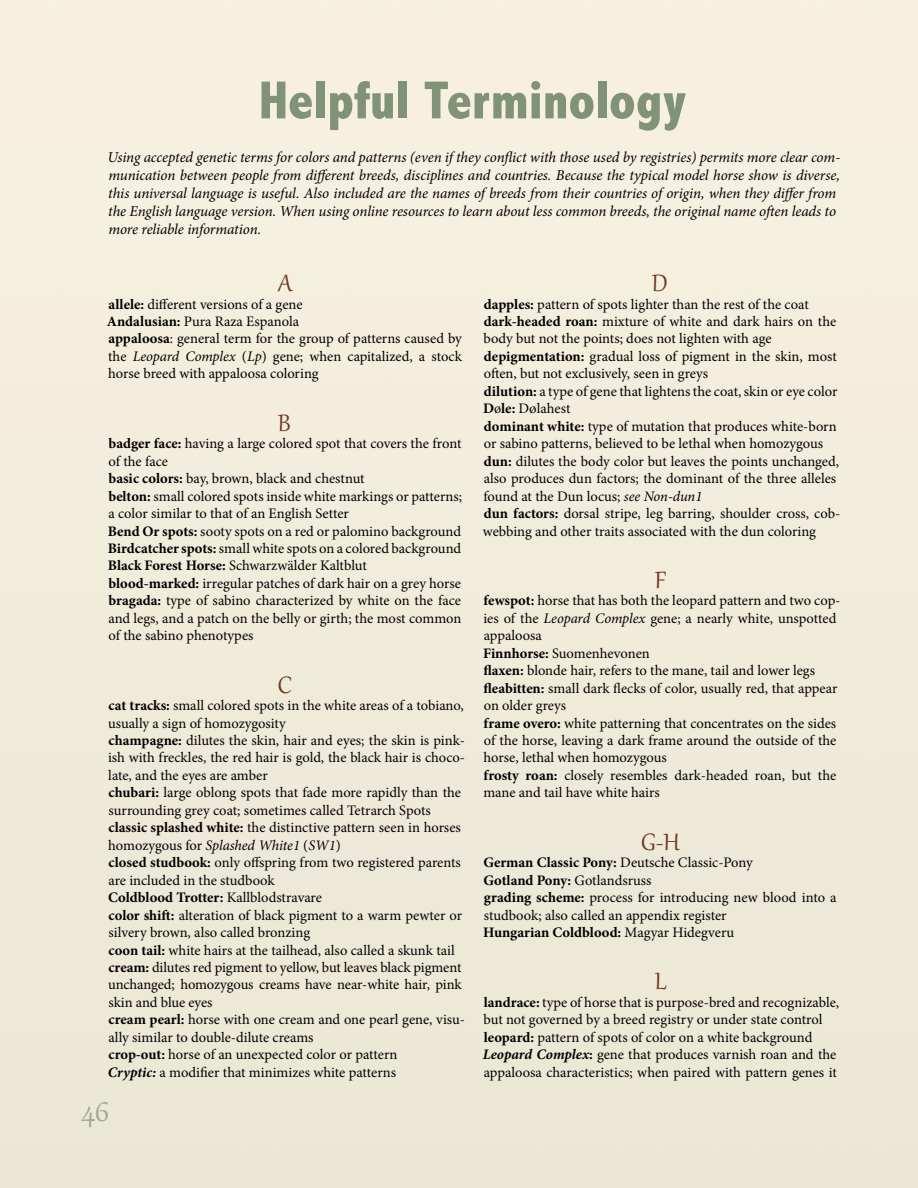
<style>
.page{position:relative;width:918px;height:1188px;background:#fff}
.page>*{position:absolute;margin:0;border:0;box-sizing:border-box;transform-origin:0 0}
.t1{font:800 condensed 54px "Abadi";color:#6b8264}
.t2{font:36px "Gabriola";color:#9da994}
.t3{font:29.1px "Gabriola";color:#713621}
.t4{font:italic 15px/18px "Minion Pro";letter-spacing:-.005em;color:#000}
.t5{font:14.55px/17.4px "Minion Pro";color:#000}
.s1{font-weight:700}
.s2{font-style:italic}
.s3{font-weight:700;font-style:italic}
</style>
<div class="page">
<h1 class="t1" style="left:259px;top:69px;width:429px">Helpful Terminology</h1>
<p class="t4" style="left:107px;top:148px;width:734px">Using accepted genetic terms for colors and patterns (even if they conflict with those used by registries) permits more clear com&shy;munication between people from different breeds, disciplines and countries. Because the typical model horse show is diverse, this universal language is useful. Also included are the names of breeds from their countries of origin, when they differ from the English language version. When using online resources to learn about less common breeds, the original name often leads to more reliable information.</p>
<h3 class="t3" style="left:278px;top:264px;width:16px">A</h3>
<p class="t5" style="left:107px;top:295px;width:357px"><span class="s1">allele:</span> different versions of a gene<br><span class="s1">Andalusian:</span> Pura Raza Espanola<br><span class="s1">appaloosa</span>: general term for the group of patterns caused by the <span class="s2">Leopard Complex</span> (<span class="s2">Lp</span>) gene; when capitalized, a stock horse breed with appaloosa coloring</p>
<h3 class="t3" style="left:278px;top:404px;width:14px">B</h3>
<p class="t5" style="left:108px;top:435px;width:356px"><span class="s1">badger face:</span> having a large colored spot that covers the front of the face<br><span class="s1">basic colors:</span> bay, brown, black and chestnut<br><span class="s1">belton:</span> small colored spots inside white markings or patterns; a color similar to that of an English Setter<br><span class="s1">Bend Or spots:</span> sooty spots on a red or palomino background <span class="s1">Birdcatcher spots:</span> small white spots on a colored background <span class="s1">Black Forest Horse:</span> Schwarzwälder Kaltblut<br><span class="s1">blood-marked:</span> irregular patches of dark hair on a grey horse <span class="s1">bragada:</span> type of sabino characterized by white on the face and legs, and a patch on the belly or girth; the most common of the sabino phenotypes</p>
<h3 class="t3" style="left:278px;top:666px;width:16px">C</h3>
<p class="t5" style="left:108px;top:697px;width:359px"><span class="s1">cat tracks:</span> small colored spots in the white areas of a tobiano, usually a sign of homozygosity<br><span class="s1">champagne:</span> dilutes the skin, hair and eyes; the skin is pink&shy;ish with freckles, the red hair is gold, the black hair is choco&shy;late, and the eyes are amber<br><span class="s1">chubari:</span> large oblong spots that fade more rapidly than the surrounding grey coat; sometimes called Tetrarch Spots <span class="s1">classic splashed white:</span> the distinctive pattern seen in horses homozygous for <span class="s2">Splashed White1</span> (<span class="s2">SW1</span>)<br><span class="s1">closed studbook:</span> only offspring from two registered parents are included in the studbook<br><span class="s1">Coldblood Trotter:</span> Kallblodstravare<br><span class="s1">color shift:</span> alteration of black pigment to a warm pewter or silvery brown, also called bronzing<br><span class="s1">coon tail:</span> white hairs at the tailhead, also called a skunk tail <span class="s1">cream:</span> dilutes red pigment to yellow, but leaves black pigment unchanged; homozygous creams have near-white hair, pink skin and blue eyes<br><span class="s1">cream pearl:</span> horse with one cream and one pearl gene, visu&shy;ally similar to double-dilute creams<br><span class="s1">crop-out:</span> horse of an unexpected color or pattern<br><span class="s3">Cryptic:</span> a modifier that minimizes white patterns</p>
<h2 class="t2" style="left:81px;top:1088px;width:30px">46</h2>
<h3 class="t3" style="left:652px;top:264px;width:17px">D</h3>
<p class="t5" style="left:483px;top:295px;width:359px"><span class="s1">dapples:</span> pattern of spots lighter than the rest of the coat <span class="s1">dark-headed roan:</span> mixture of white and dark hairs on the body but not the points; does not lighten with age <span class="s1">depigmentation:</span> gradual loss of pigment in the skin, most often, but not exclusively, seen in greys<br><span class="s1">dilution:</span> a type of gene that lightens the coat, skin or eye color <span class="s1">D</span>ø<span class="s1">le:</span> Dølahest<br><span class="s1">dominant white:</span> type of mutation that produces white-born or sabino patterns, believed to be lethal when homozygous <span class="s1">dun:</span> dilutes the body color but leaves the points unchanged, also produces dun factors; the dominant of the three alleles found at the Dun locus; <span class="s2">see Non-dun1<br></span><span class="s1">dun factors:</span> dorsal stripe, leg barring, shoulder cross, cob&shy;webbing and other traits associated with the dun coloring</p>
<h3 class="t3" style="left:655px;top:561px;width:13px">F</h3>
<p class="t5" style="left:483px;top:592px;width:359px"><span class="s1">fewspot:</span> horse that has both the leopard pattern and two cop&shy;ies of the <span class="s2">Leopard Complex</span> gene; a nearly white, unspotted appaloosa<br><span class="s1">Finnhorse:</span> Suomenhevonen<br><span class="s1">flaxen:</span> blonde hair, refers to the mane, tail and lower legs <span class="s1">fleabitten:</span> small dark flecks of color, usually red, that appear on older greys<br><span class="s1">frame overo:</span> white patterning that concentrates on the sides of the horse, leaving a dark frame around the outside of the horse, lethal when homozygous<br><span class="s1">frosty roan:</span> closely resembles dark-headed roan, but the mane and tail have white hairs</p>
<h3 class="t3" style="left:641px;top:823px;width:40px">G-H</h3>
<p class="t5" style="left:483px;top:854px;width:355px"><span class="s1">German Classic Pony:</span> Deutsche Classic-Pony<br><span class="s1">Gotland Pony:</span> Gotlandsruss<br><span class="s1">grading scheme:</span> process for introducing new blood into a studbook; also called an appendix register<br><span class="s1">Hungarian Coldblood:</span> Magyar Hidegveru</p>
<h3 class="t3" style="left:655px;top:962px;width:13px">L</h3>
<p class="t5" style="left:483px;top:994px;width:358px"><span class="s1">landrace:</span> type of horse that is purpose-bred and recognizable, but not governed by a breed registry or under state control <span class="s1">leopard:</span> pattern of spots of color on a white background <span class="s3">Leopard Complex</span><span class="s1">:</span> gene that produces varnish roan and the appaloosa characteristics; when paired with pattern genes it</p>
</div>
